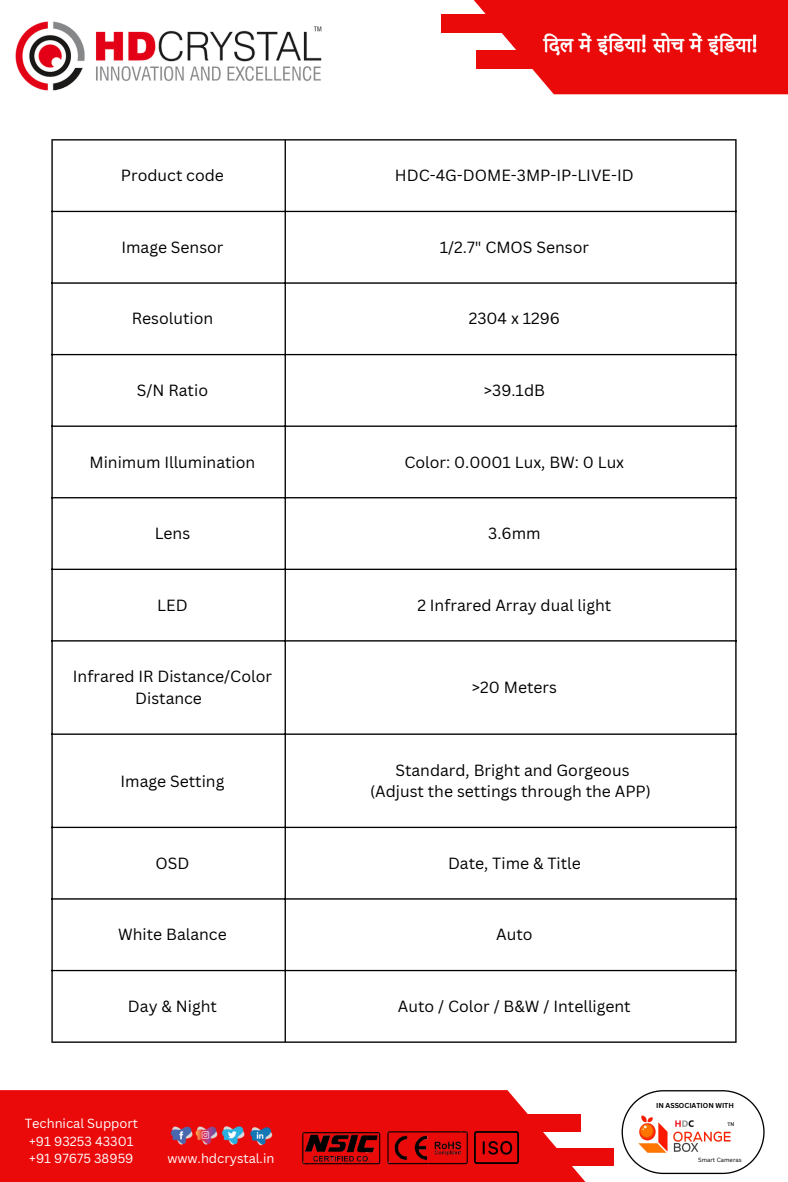
<style>
.page{position:relative;width:788px;height:1182px;background:#fff}
.page>*{position:absolute;margin:0;border:0;box-sizing:border-box;transform-origin:0 0}
.t1{font:15.75px/21.7px "Canva Sans";color:#000;text-align:center}
.t2{font:12.86px "Canva Sans";color:#fff}
.t3{font:11.46px "Canva Sans";color:#fff}
.t4{font:700 7px "Canva Sans";color:#000}
.t5{font:5.86px "Canva Sans";color:#000}
</style>
<div class="page">
<svg style="left:471px;top:0;width:317px;height:94px;fill:#eb0a0a"></svg>
<div style="left:476px;top:50px;width:312px;height:19px;background:#eb0a0a"></div>
<div style="left:441px;top:14px;width:332px;height:18px;background:#eb0a0a"></div>
<img style="left:526px;top:33px;width:245px;height:23px">
<svg style="left:621px;top:1090px;width:143px;height:83px"></svg>
<img style="left:632px;top:1109px;width:108px;height:47px">
<div style="left:0;top:1089px;width:585px;height:92px;background:#eb0a0a"></div>
<div style="left:301px;top:1148px;width:312px;height:17px;background:#eb0a0a"></div>
<img style="left:170px;top:1126px;width:75px;height:19px">
<img style="left:250px;top:1127px;width:23px;height:19px">
<img style="left:302px;top:1132px;width:79px;height:33px">
<img style="left:387px;top:1131px;width:95px;height:34px">
<img style="left:474px;top:1131px;width:45px;height:32px">
<img style="left:15px;top:21px;width:307px;height:70px">
<img style="left:51px;top:139px;width:685px;height:903px">
<p class="t1" style="left:121px;top:164px;width:104px">Product code</p>
<p class="t1" style="left:395px;top:164px;width:240px">HDC-4G-DOME-3MP-IP-LIVE-ID</p>
<p class="t1" style="left:121px;top:236px;width:104px">Image Sensor</p>
<p class="t1" style="left:440px;top:236px;width:151px">1/2.7" CMOS Sensor</p>
<p class="t1" style="left:132px;top:307px;width:83px">Resolution</p>
<p class="t1" style="left:468px;top:307px;width:93px">2304 x 1296</p>
<p class="t1" style="left:137px;top:379px;width:73px">S/N Ratio</p>
<p class="t1" style="left:484px;top:379px;width:63px">&gt;39.1dB</p>
<p class="t1" style="left:89px;top:450px;width:167px">Minimum Illumination</p>
<p class="t1" style="left:404px;top:450px;width:221px">Color: 0.0001 Lux, BW: 0 Lux</p>
<p class="t1" style="left:155px;top:522px;width:37px">Lens</p>
<p class="t1" style="left:488px;top:522px;width:54px">3.6mm</p>
<p class="t1" style="left:157px;top:593px;width:32px">LED</p>
<p class="t1" style="left:417px;top:593px;width:195px">2 Infrared Array dual light</p>
<p class="t1" style="left:73px;top:665px;width:200px">Infrared IR Distance/Color<br>Distance</p>
<p class="t1" style="left:472px;top:676px;width:87px">&gt;20 Meters</p>
<p class="t1" style="left:120px;top:769px;width:105px">Image Setting</p>
<p class="t1" style="left:395px;top:758px;width:235px">Standard, Bright and Gorgeous</p>
<p class="t1" style="left:370px;top:780px;width:282px">(Adjust the settings through the APP)</p>
<p class="t1" style="left:155px;top:851px;width:35px">OSD</p>
<p class="t1" style="left:448px;top:851px;width:134px">Date, Time &amp; Title</p>
<p class="t1" style="left:118px;top:923px;width:110px">White Balance</p>
<p class="t1" style="left:496px;top:923px;width:38px">Auto</p>
<p class="t1" style="left:128px;top:994px;width:90px">Day &amp; Night</p>
<p class="t1" style="left:398px;top:994px;width:234px">Auto / Color / B&amp;W / Intelligent</p>
<p class="t2" style="left:25px;top:1113px;width:115px">Technical Support</p>
<p class="t2" style="left:29px;top:1131px;width:106px">+91 93253 43301</p>
<p class="t2" style="left:29px;top:1149px;width:106px">+91 97675 38959</p>
<p class="t3" style="left:32px;top:1122px;width:103px">Technical Support</p>
<p class="t3" style="left:36px;top:1138px;width:95px">+91 93253 43301</p>
<p class="t3" style="left:37px;top:1154px;width:95px">+91 97675 38959</p>
<p class="t2" style="left:167px;top:1148px;width:108px">www.hdcrystal.in</p>
<p class="t4" style="left:656px;top:1100px;width:79px">IN ASSOCIATION WITH</p>
<p class="t5" style="left:698px;top:1155px;width:45px">Smart Cameras</p>
</div>
